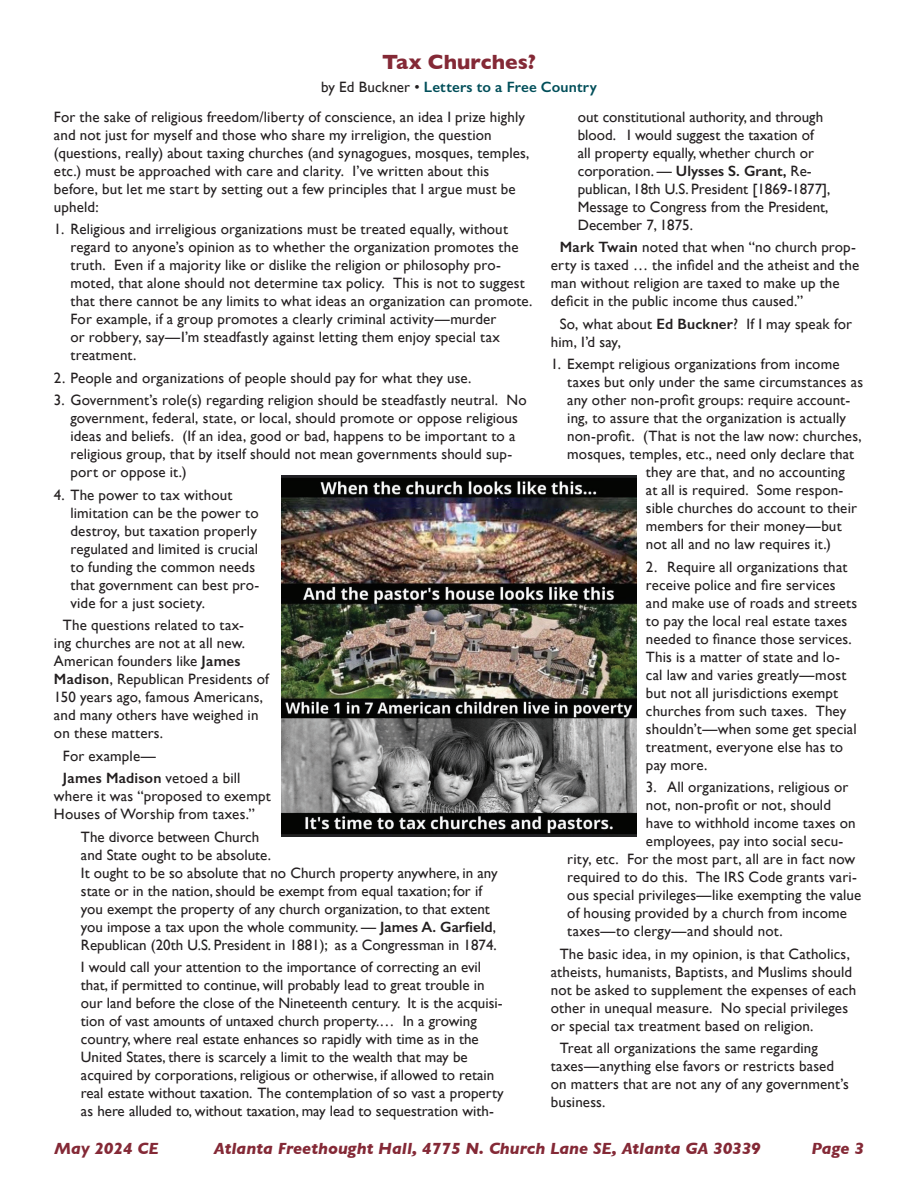
<style>
.page{position:relative;width:918px;height:1188px;background:#fff}
.page>*{position:absolute;margin:0;border:0;box-sizing:border-box;transform-origin:0 0}
.t1{font:700 21px "Gill Sans";letter-spacing:.005em;color:#842936}
.t2{font:italic 700 16.5px "Gill Sans";color:#842936}
.t3{font:15px/18px "Gill Sans";letter-spacing:.005em;color:#231f20}
.s1{font-weight:600;color:#004e59}
.s2{font-weight:600}
</style>
<div class="page">
<img style="left:282px;top:475px;width:355px;height:361px">
<h1 class="t1" style="left:382px;top:45px;width:155px">Tax Churches?</h1>
<p class="t3" style="left:54px;top:71px;width:544px;line-height:30.3px;text-indent:267px">by Ed Buckner • <span class="s1">Letters to a Free Country<br></span>For the sake of religious freedom/liberty of conscience, an idea I prize highly</p>
<p class="t3" style="left:54px;top:126px;width:477px">and not just for myself and those who share my irreligion, the question (questions, really) about taxing churches (and synagogues, mosques, temples, etc.) must be approached with care and clarity. I’ve written about this before, but let me start by setting out a few principles that I argue must be upheld:</p>
<p class="t3" style="left:70px;top:220px;width:463px;text-indent:-16px">1. Religious and irreligious organizations must be treated equally, without regard to anyone’s opinion as to whether the organization promotes the truth. Even if a majority like or dislike the religion or philosophy pro&shy;moted, that alone should not determine tax policy. This is not to suggest that there cannot be any limits to what ideas an organization can promote.<br>For example, if a group promotes a clearly criminal activity—murder<br>or robbery, say—I’m steadfastly against letting them enjoy special tax treatment.</p>
<p class="t3" style="left:54px;top:369px;width:419px">2. People and organizations of people should pay for what they use.</p>
<p class="t3" style="left:70px;top:391px;width:458px;text-indent:-16px">3. Government’s role(s) regarding religion should be steadfastly neutral. No government, federal, state, or local, should promote or oppose religious ideas and beliefs. (If an idea, good or bad, happens to be important to a religious group, that by itself should not mean governments should sup&shy;port or oppose it.)</p>
<p class="t3" style="left:70px;top:486px;width:190px;text-indent:-16px">4. The power to tax without limitation can be the power to destroy, but taxation properly regulated and limited is crucial to funding the common needs that government can best pro&shy;vide for a just society.</p>
<p class="t3" style="left:54px;top:616px;width:216px;text-indent:9px">The questions related to tax-<br>ing churches are not at all new.<br>American founders like <span class="s2">James<br>Madison</span>, Republican Presidents of<br>150 years ago, famous Americans, and many others have weighed in on these matters.</p>
<p class="t3" style="left:63px;top:744px;width:179px;line-height:22.5px">For example—<br><span class="s2">James Madison</span> vetoed a bill</p>
<p class="t3" style="left:54px;top:787px;width:218px">where it was “proposed to exempt<br>Houses of Worship from taxes.”</p>
<p class="t3" style="left:81px;top:828px;width:418px">The divorce between Church<br>and State ought to be absolute.<br>It ought to be so absolute that no Church property anywhere, in any state or in the nation, should be exempt from equal taxation; for if you exempt the property of any church organization, to that extent you impose a tax upon the whole community. — <span class="s2">James A. Garfield</span>, Republican (20th U.S. President in 1881); as a Congressman in 1874.</p>
<p class="t3" style="left:81px;top:958px;width:424px">I would call your attention to the importance of correcting an evil that, if permitted to continue, will probably lead to great trouble in our land before the close of the Nineteenth century. It is the acquisi&shy;tion of vast amounts of untaxed church property.… In a growing country, where real estate enhances so rapidly with time as in the United States, there is scarcely a limit to the wealth that may be acquired by corporations, religious or otherwise, if allowed to retain real estate without taxation. The contemplation of so vast a property as here alluded to, without taxation, may lead to sequestration with-</p>
<p class="t3" style="left:578px;top:108px;width:254px">out constitutional authority, and through blood. I would suggest the taxation of all property equally, whether church or corporation. — <span class="s2">Ulysses S. Grant,</span> Re&shy;publican, 18th U.S. President [1869-1877], Message to Congress from the President, December 7, 1875.</p>
<p class="t3" style="left:551px;top:238px;width:310px;text-indent:9px"><span class="s2">Mark Twain</span> noted that when “no church prop&shy;erty is taxed … the infidel and the atheist and the man without religion are taxed to make up the deficit in the public income thus caused.”</p>
<p class="t3" style="left:551px;top:315px;width:303px;text-indent:9px">So, what about <span class="s2">Ed Buckner</span>? If I may speak for him, I’d say,</p>
<p class="t3" style="left:551px;top:355px;width:290px">1. Exempt religious organizations from income</p>
<p class="t3" style="left:567px;top:373px;width:297px">taxes but only under the same circumstances as</p>
<p class="t3" style="left:567px;top:391px;width:285px">any other non-profit groups: require account-</p>
<p class="t3" style="left:567px;top:409px;width:280px">ing, to assure that the organization is actually</p>
<p class="t3" style="left:567px;top:427px;width:296px">non-profit. (That is not the law now: churches,</p>
<p class="t3" style="left:567px;top:445px;width:289px">mosques, temples, etc., need only declare that</p>
<p class="t3" style="left:646px;top:463px;width:200px">they are that, and no accounting</p>
<p class="t3" style="left:646px;top:481px;width:199px">at all is required. Some respon-</p>
<p class="t3" style="left:646px;top:499px;width:213px">sible churches do account to their</p>
<p class="t3" style="left:646px;top:517px;width:197px">members for their money—but</p>
<p class="t3" style="left:646px;top:535px;width:187px">not all and no law requires it.)</p>
<p class="t3" style="left:646px;top:558px;width:213px">2. Require all organizations that receive police and fire services and make use of roads and streets to pay the local real estate taxes needed to finance those services.<br>This is a matter of state and lo&shy;cal law and varies greatly—most but not all jurisdictions exempt churches from such taxes. They shouldn’t—when some get special treatment, everyone else has to pay more.</p>
<p class="t3" style="left:646px;top:778px;width:204px">3. All organizations, religious or</p>
<p class="t3" style="left:646px;top:796px;width:187px">not, non-profit or not, should</p>
<p class="t3" style="left:646px;top:814px;width:211px">have to withhold income taxes on</p>
<p class="t3" style="left:646px;top:832px;width:199px">employees, pay into social secu-</p>
<p class="t3" style="left:567px;top:850px;width:290px">rity, etc. For the most part, all are in fact now</p>
<p class="t3" style="left:567px;top:868px;width:291px">required to do this. The IRS Code grants vari-</p>
<p class="t3" style="left:567px;top:886px;width:296px">ous special privileges—like exempting the value</p>
<p class="t3" style="left:567px;top:904px;width:281px">of housing provided by a church from income</p>
<p class="t3" style="left:567px;top:922px;width:217px">taxes—to clergy—and should not.</p>
<p class="t3" style="left:551px;top:945px;width:307px;text-indent:9px">The basic idea, in my opinion, is that Catholics, atheists, humanists, Baptists, and Muslims should not be asked to supplement the expenses of each other in unequal measure. No special privileges or special tax treatment based on religion.</p>
<p class="t3" style="left:551px;top:1039px;width:300px;text-indent:9px">Treat all organizations the same regarding taxes—anything else favors or restricts based on matters that are not any of any government’s business.</p>
<p class="t2" style="left:54px;top:1139px;width:106px">May 2024 CE</p>
<p class="t2" style="left:214px;top:1139px;width:549px">Atlanta Freethought Hall, 4775 N. Church Lane SE, Atlanta GA 30339</p>
<p class="t2" style="left:811px;top:1139px;width:54px">Page 3</p>
</div>
